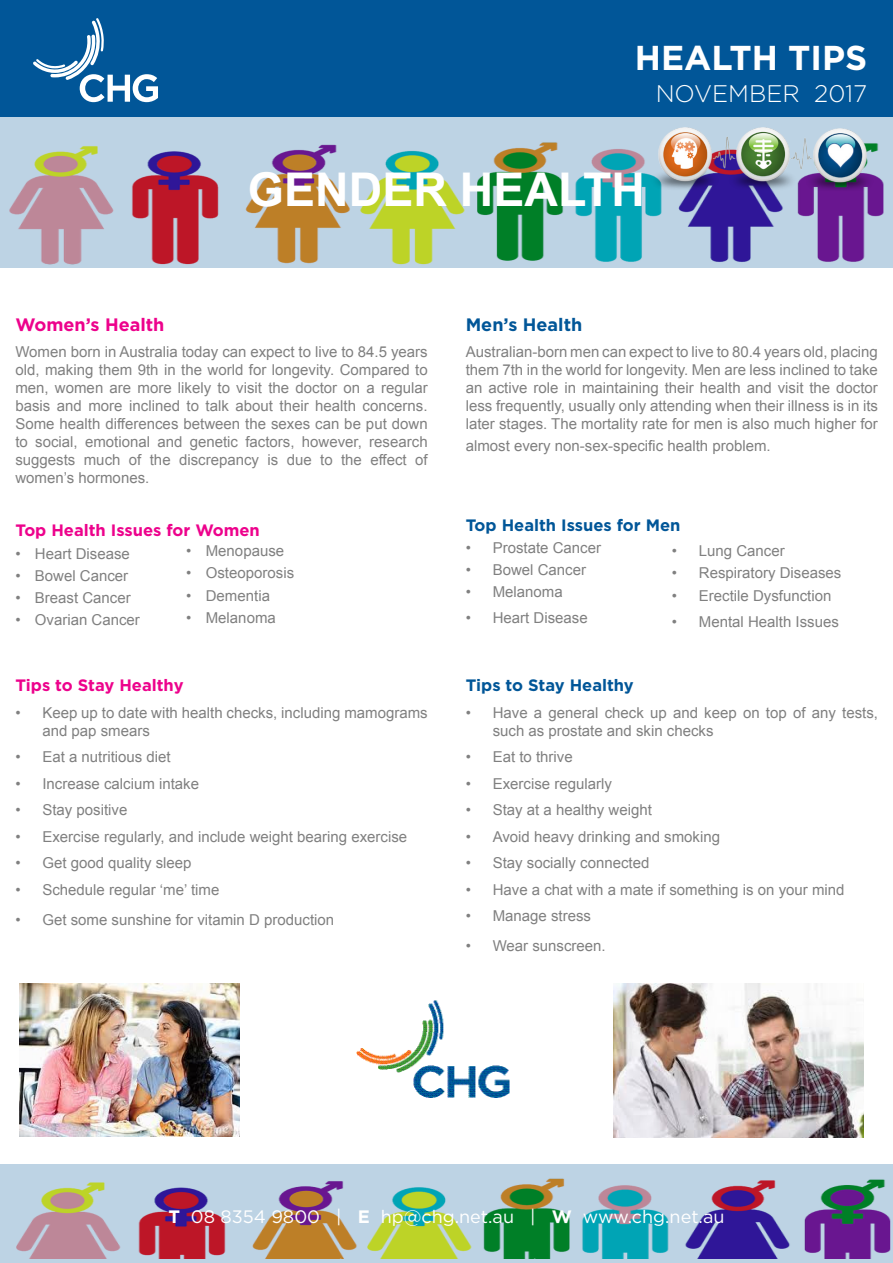
<style>
.page{position:relative;width:893px;height:1263px;background:#fff}
.page>*{position:absolute;margin:0;border:0;box-sizing:border-box;transform-origin:0 0}
.t1{font:700 46.5px "Arial";color:#fff}
.t2{font:700 34.5px "Gotham";color:#fff}
.t3{font:300 24px "Gotham";color:#fff}
.t4{font:18px "Gotham";color:#fff}
.BODYCOPY_GREY{font:700 18px "Gotham";color:#ed028c}
.BODYCOPY_GREY-2{font:700 18px "Gotham";color:#015698}
.BODYCOPY_GREY-3{font:700 16.5px "Gotham";color:#ed028c}
.BODYCOPY_GREY-4{font:700 16.5px "Gotham";color:#015698}
.BODYCOPY_GREY-5{font:15px/18px "Arial";color:#808080;text-align:justify}
.s1{font-weight:700}
</style>
<div class="page">
<div style="left:0;top:0;width:893px;height:116px;background:#015698"></div>
<svg style="left:33px;top:18px;width:125px;height:84px"></svg>
<img style="left:356px;top:1000px;width:154px;height:98px">
<svg style="left:0;top:116px;width:893px;height:152px;background:#a0acb0"></svg>
<img style="left:647px;top:127px;width:231px;height:67px">
<img style="left:20px;top:983px;width:220px;height:153px">
<img style="left:614px;top:983px;width:250px;height:154px">
<svg style="left:0;top:1164px;width:893px;height:99px;background:#9ba4ac"></svg>
<p class="t2" style="left:635px;top:35px;width:234px">HEALTH TIPS</p>
<p class="t3" style="left:656px;top:79px;width:213px">NOVEMBER 2017</p>
<p class="t1" style="left:248px;top:159px;width:398px">GENDER HEALTH</p>
<p class="BODYCOPY_GREY" style="left:15px;top:313px;width:151px">Women’s Health</p>
<p class="BODYCOPY_GREY-5" style="left:15px;top:343px;width:414px">Women born in Australia today can expect to live to 84.5 years old, making them 9th in the world for longevity. Compared to men, women are more likely to visit the doctor on a regular basis and more inclined to talk about their health concerns.<br>Some health differences between the sexes can be put down to social, emotional and genetic factors, however, research suggests much of the discrepancy is due to the effect of women’s hormones.</p>
<p class="BODYCOPY_GREY-3" style="left:15px;top:520px;width:246px">Top Health Issues for Women</p>
<p class="BODYCOPY_GREY-5" style="left:15px;top:544px;width:116px">• Heart Disease</p>
<p class="BODYCOPY_GREY-5" style="left:15px;top:567px;width:114px">• Bowel Cancer</p>
<p class="BODYCOPY_GREY-5" style="left:15px;top:589px;width:117px">• Breast Cancer</p>
<p class="BODYCOPY_GREY-5" style="left:15px;top:611px;width:126px">• Ovarian Cancer</p>
<p class="BODYCOPY_GREY-5" style="left:186px;top:542px;width:99px">• Menopause</p>
<p class="BODYCOPY_GREY-5" style="left:186px;top:564px;width:109px">• Osteoporosis</p>
<p class="BODYCOPY_GREY-5" style="left:186px;top:587px;width:85px">• Dementia</p>
<p class="BODYCOPY_GREY-5" style="left:186px;top:609px;width:91px">• Melanoma</p>
<p class="BODYCOPY_GREY-3" style="left:15px;top:674px;width:170px">Tips to Stay Healthy</p>
<p class="BODYCOPY_GREY-5" style="left:42px;top:703px;width:387px;text-indent:-27px">• Keep up to date with health checks, including mamograms and pap smears</p>
<p class="BODYCOPY_GREY-5" style="left:15px;top:748px;width:157px">• Eat a nutritious diet</p>
<p class="BODYCOPY_GREY-5" style="left:15px;top:774px;width:185px">• Increase calcium intake</p>
<p class="BODYCOPY_GREY-5" style="left:15px;top:801px;width:114px">• Stay positive</p>
<p class="BODYCOPY_GREY-5" style="left:15px;top:827px;width:393px">• Exercise regularly, and include weight bearing exercise</p>
<p class="BODYCOPY_GREY-5" style="left:15px;top:854px;width:178px">• Get good quality sleep</p>
<p class="BODYCOPY_GREY-5" style="left:15px;top:880px;width:206px">• Schedule regular ‘me’ time</p>
<p class="BODYCOPY_GREY-5" style="left:15px;top:910px;width:320px">• Get some sunshine for vitamin D production</p>
<p class="BODYCOPY_GREY-2" style="left:466px;top:313px;width:118px">Men’s Health</p>
<p class="BODYCOPY_GREY-5" style="left:466px;top:343px;width:414px">Australian-born men can expect to live to 80.4 years old, placing them 7th in the world for longevity. Men are less inclined to take an active role in maintaining their health and visit the doctor less frequently, usually only attending when their illness is in its later stages. The mortality rate for men is also much higher for</p>
<p class="BODYCOPY_GREY-5" style="left:466px;top:437px;width:307px">almost every non-sex-specific health problem.</p>
<p class="BODYCOPY_GREY-4" style="left:466px;top:514px;width:216px">Top Health Issues for Men</p>
<p class="BODYCOPY_GREY-5" style="left:466px;top:539px;width:137px">• Prostate Cancer</p>
<p class="BODYCOPY_GREY-5" style="left:466px;top:561px;width:122px">• Bowel Cancer</p>
<p class="BODYCOPY_GREY-5" style="left:466px;top:583px;width:99px">• Melanoma</p>
<p class="BODYCOPY_GREY-5" style="left:466px;top:609px;width:124px">• Heart Disease</p>
<p class="BODYCOPY_GREY-5" style="left:672px;top:542px;width:114px">• Lung Cancer</p>
<p class="BODYCOPY_GREY-5" style="left:672px;top:564px;width:171px">• Respiratory Diseases</p>
<p class="BODYCOPY_GREY-5" style="left:672px;top:587px;width:161px">• Erectile Dysfunction</p>
<p class="BODYCOPY_GREY-5" style="left:672px;top:612px;width:169px">• Mental Health Issues</p>
<p class="BODYCOPY_GREY-4" style="left:466px;top:674px;width:170px">Tips to Stay Healthy</p>
<p class="BODYCOPY_GREY-5" style="left:493px;top:703px;width:387px;text-indent:-27px">• Have a general check up and keep on top of any tests, such as prostate and skin checks</p>
<p class="BODYCOPY_GREY-5" style="left:466px;top:748px;width:109px">• Eat to thrive</p>
<p class="BODYCOPY_GREY-5" style="left:466px;top:774px;width:148px">• Exercise regularly</p>
<p class="BODYCOPY_GREY-5" style="left:466px;top:801px;width:188px">• Stay at a healthy weight</p>
<p class="BODYCOPY_GREY-5" style="left:466px;top:827px;width:256px">• Avoid heavy drinking and smoking</p>
<p class="BODYCOPY_GREY-5" style="left:466px;top:854px;width:185px">• Stay socially connected</p>
<p class="BODYCOPY_GREY-5" style="left:466px;top:880px;width:380px">• Have a chat with a mate if something is on your mind</p>
<p class="BODYCOPY_GREY-5" style="left:466px;top:907px;width:127px">• Manage stress</p>
<p class="BODYCOPY_GREY-5" style="left:466px;top:937px;width:142px">• Wear sunscreen.</p>
<p class="t4" style="left:168px;top:1205px;width:557px"><span class="s1">T</span> 08 8354 9800 | <span class="s1">E</span> hp@chg.net.au | <span class="s1">W</span> www.chg.net.au</p>
</div>
